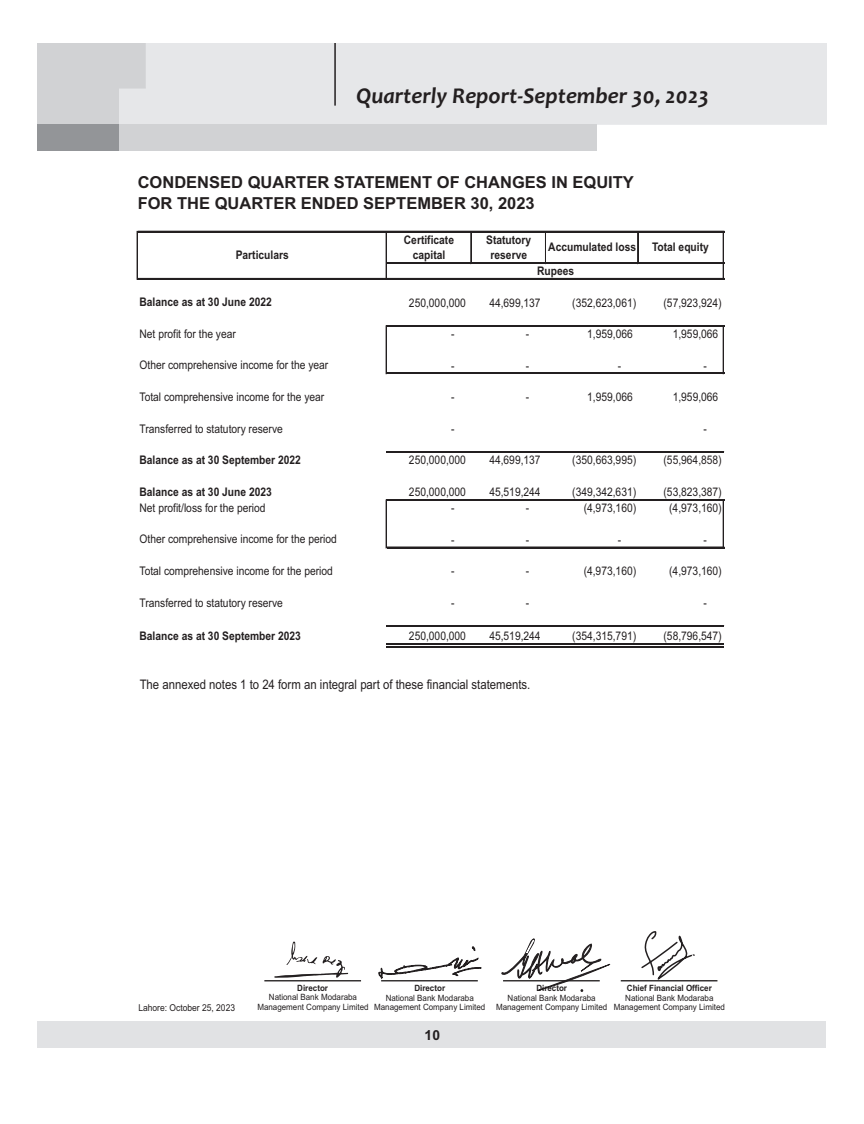
<style>
.page{position:relative;width:864px;height:1124px;background:#fff}
.page>*{position:absolute;margin:0;border:0;box-sizing:border-box;transform-origin:0 0}
.t1{font:italic 700 22.65px "Candara";color:#231f20}
.t2{font:700 16.5px/21.6px "Arial";color:#231f20}
.t3{font:700 13.8px "Arial";color:#231f20}
.t4{font:13.2px "Arial";color:#231f20;scale:.86 1}
.t5{font:11.85px "Arial";color:#231f20;scale:.86 1}
.t6{font:700 11.85px/15.3px "Arial";color:#231f20;text-align:center;scale:.86 1}
.t7{font:9.45px "Arial";color:#231f20;scale:.9 1}
.t8{font:8.7px/9.6px "Arial";color:#231f20;text-align:center;scale:.93 1}
.t9{font:700 8.7px "Arial";color:#231f20;scale:.93 1}
</style>
<div class="page">
<div style="left:146px;top:43px;width:680px;height:81px;background:#e6e7e9"></div>
<svg style="left:38px;top:43px;width:108px;height:108px;background:#d2d3d5"></svg>
<hr style="left:334px;top:43px;width:2px;height:63px;background:#231f20">
<div style="left:69px;top:124px;width:528px;height:26px;background:#d1d2d4"></div>
<div style="left:38px;top:124px;width:81px;height:26px;background:#939598"></div>
<div style="left:38px;top:1021px;width:788px;height:26px;background:#e1e2e4"></div>
<svg style="left:502px;top:938px;width:108px;height:54px"></svg>
<svg style="left:379px;top:946px;width:102px;height:32px"></svg>
<hr style="left:621px;top:979px;width:96px;height:2px;background:#231f20">
<svg style="left:640px;top:931px;width:55px;height:51px"></svg>
<hr style="left:264px;top:979px;width:97px;height:2px;background:#231f20">
<hr style="left:381px;top:979px;width:97px;height:2px;background:#231f20">
<hr style="left:503px;top:979px;width:97px;height:2px;background:#231f20">
<svg style="left:274px;top:941px;width:74px;height:37px"></svg>
<hr style="left:386px;top:232px;width:1px;height:47px;background:#231f20">
<hr style="left:723px;top:232px;width:1px;height:47px;background:#231f20">
<hr style="left:386px;top:325px;width:1px;height:49px;background:#231f20">
<hr style="left:723px;top:327px;width:1px;height:47px;background:#231f20">
<hr style="left:137px;top:231px;width:1px;height:48px;background:#231f20">
<hr style="left:386px;top:499px;width:1px;height:49px;background:#231f20">
<hr style="left:471px;top:232px;width:1px;height:32px;background:#231f20">
<hr style="left:545px;top:232px;width:1px;height:32px;background:#231f20">
<hr style="left:638px;top:232px;width:1px;height:32px;background:#231f20">
<hr style="left:637px;top:232px;width:1px;height:32px;background:#231f20">
<hr style="left:723px;top:501px;width:1px;height:47px;background:#231f20">
<hr style="left:138px;top:231px;width:586px;height:1px;background:#231f20">
<hr style="left:387px;top:262px;width:337px;height:2px;background:#231f20">
<hr style="left:138px;top:278px;width:586px;height:1px;background:#231f20">
<hr style="left:387px;top:325px;width:337px;height:2px;background:#231f20">
<hr style="left:387px;top:373px;width:337px;height:1px;background:#231f20">
<hr style="left:387px;top:372px;width:337px;height:1px;background:#231f20">
<hr style="left:387px;top:451px;width:337px;height:1px;background:#231f20">
<hr style="left:387px;top:499px;width:337px;height:2px;background:#231f20">
<hr style="left:387px;top:547px;width:337px;height:1px;background:#231f20">
<hr style="left:387px;top:546px;width:337px;height:1px;background:#231f20">
<hr style="left:387px;top:643px;width:337px;height:1px;background:#231f20">
<hr style="left:387px;top:646px;width:337px;height:1px;background:#231f20">
<hr style="left:387px;top:625px;width:337px;height:1px;background:#231f20">
<h1 class="t1" style="left:357px;top:87px;width:354px">Quarterly Report-September 30, 2023</h1>
<h2 class="t2" style="left:138px;top:172px;width:498px">CONDENSED QUARTER STATEMENT OF CHANGES IN EQUITY<br>FOR THE QUARTER ENDED SEPTEMBER 30, 2023</h2>
<p class="t6" style="left:236px;top:248px;width:63px">Particulars</p>
<p class="t6" style="left:404px;top:233px;width:60px">Certificate capital</p>
<p class="t6" style="left:548px;top:240px;width:104px">Accumulated loss</p>
<p class="t6" style="left:652px;top:240px;width:68px">Total equity</p>
<p class="t6" style="left:537px;top:264px;width:45px">Rupees</p>
<p class="t6" style="left:486px;top:233px;width:54px">Statutory reserve</p>
<p class="t6" style="left:140px;top:295px;width:155px">Balance as at 30 June 2022</p>
<p class="t5" style="left:409px;top:298px;width:68px">250,000,000</p>
<p class="t5" style="left:489px;top:298px;width:61px">44,699,137</p>
<p class="t5" style="left:572px;top:298px;width:76px">(352,623,061)</p>
<p class="t5" style="left:664px;top:298px;width:69px">(57,923,924)</p>
<p class="t5" style="left:140px;top:329px;width:114px">Net profit for the year</p>
<p class="t5" style="left:451px;top:329px;width:5px">-</p>
<p class="t5" style="left:526px;top:329px;width:5px">-</p>
<p class="t5" style="left:587px;top:329px;width:55px">1,959,066</p>
<p class="t5" style="left:673px;top:329px;width:55px">1,959,066</p>
<p class="t5" style="left:140px;top:360px;width:221px">Other comprehensive income for the year</p>
<p class="t5" style="left:451px;top:361px;width:5px">-</p>
<p class="t5" style="left:526px;top:361px;width:5px">-</p>
<p class="t5" style="left:618px;top:361px;width:5px">-</p>
<p class="t5" style="left:703px;top:361px;width:5px">-</p>
<p class="t5" style="left:140px;top:392px;width:216px">Total comprehensive income for the year</p>
<p class="t5" style="left:451px;top:392px;width:5px">-</p>
<p class="t5" style="left:526px;top:392px;width:5px">-</p>
<p class="t5" style="left:587px;top:392px;width:55px">1,959,066</p>
<p class="t5" style="left:673px;top:392px;width:55px">1,959,066</p>
<p class="t5" style="left:140px;top:424px;width:168px">Transferred to statutory reserve</p>
<p class="t5" style="left:451px;top:424px;width:5px">-</p>
<p class="t5" style="left:703px;top:424px;width:5px">-</p>
<p class="t6" style="left:140px;top:452px;width:189px">Balance as at 30 September 2022</p>
<p class="t5" style="left:409px;top:455px;width:68px">250,000,000</p>
<p class="t5" style="left:489px;top:455px;width:61px">44,699,137</p>
<p class="t5" style="left:572px;top:455px;width:76px">(350,663,995)</p>
<p class="t5" style="left:664px;top:455px;width:69px">(55,964,858)</p>
<p class="t6" style="left:140px;top:485px;width:155px">Balance as at 30 June 2023</p>
<p class="t5" style="left:409px;top:487px;width:68px">250,000,000</p>
<p class="t5" style="left:489px;top:487px;width:61px">45,519,244</p>
<p class="t5" style="left:572px;top:487px;width:76px">(349,342,631)</p>
<p class="t5" style="left:664px;top:487px;width:69px">(53,823,387)</p>
<p class="t5" style="left:140px;top:503px;width:148px">Net profit/loss for the period</p>
<p class="t5" style="left:451px;top:503px;width:5px">-</p>
<p class="t5" style="left:526px;top:503px;width:5px">-</p>
<p class="t5" style="left:584px;top:503px;width:63px">(4,973,160)</p>
<p class="t5" style="left:669px;top:503px;width:63px">(4,973,160)</p>
<p class="t5" style="left:140px;top:534px;width:231px">Other comprehensive income for the period</p>
<p class="t5" style="left:451px;top:535px;width:5px">-</p>
<p class="t5" style="left:526px;top:535px;width:5px">-</p>
<p class="t5" style="left:618px;top:535px;width:5px">-</p>
<p class="t5" style="left:703px;top:535px;width:5px">-</p>
<p class="t5" style="left:140px;top:566px;width:226px">Total comprehensive income for the period</p>
<p class="t5" style="left:451px;top:566px;width:5px">-</p>
<p class="t5" style="left:526px;top:566px;width:5px">-</p>
<p class="t5" style="left:584px;top:566px;width:63px">(4,973,160)</p>
<p class="t5" style="left:669px;top:566px;width:63px">(4,973,160)</p>
<p class="t5" style="left:140px;top:598px;width:168px">Transferred to statutory reserve</p>
<p class="t5" style="left:451px;top:598px;width:5px">-</p>
<p class="t5" style="left:526px;top:598px;width:5px">-</p>
<p class="t5" style="left:703px;top:598px;width:5px">-</p>
<p class="t6" style="left:140px;top:629px;width:189px">Balance as at 30 September 2023</p>
<p class="t5" style="left:409px;top:630px;width:68px">250,000,000</p>
<p class="t5" style="left:489px;top:630px;width:61px">45,519,244</p>
<p class="t5" style="left:572px;top:630px;width:76px">(354,315,791)</p>
<p class="t5" style="left:664px;top:630px;width:69px">(58,796,547)</p>
<p class="t4" style="left:140px;top:679px;width:456px">The annexed notes 1 to 24 form an integral part of these financial statements.</p>
<p class="t7" style="left:138px;top:1003px;width:109px">Lahore: October 25, 2023</p>
<p class="t9" style="left:297px;top:984px;width:35px">Director</p>
<p class="t9" style="left:414px;top:984px;width:35px">Director</p>
<p class="t8" style="left:374px;top:993px;width:121px">National Bank Modaraba<br>Management Company Limited</p>
<p class="t8" style="left:257px;top:992px;width:121px">National Bank Modaraba<br>Management Company Limited</p>
<p class="t3" style="left:425px;top:1029px;width:17px">10</p>
<p class="t9" style="left:627px;top:984px;width:93px">Chief Financial Officer</p>
<p class="t8" style="left:614px;top:993px;width:121px">National Bank Modaraba<br>Management Company Limited</p>
<p class="t9" style="left:536px;top:984px;width:35px">Director</p>
<p class="t8" style="left:496px;top:993px;width:121px">National Bank Modaraba<br>Management Company Limited</p>
</div>
